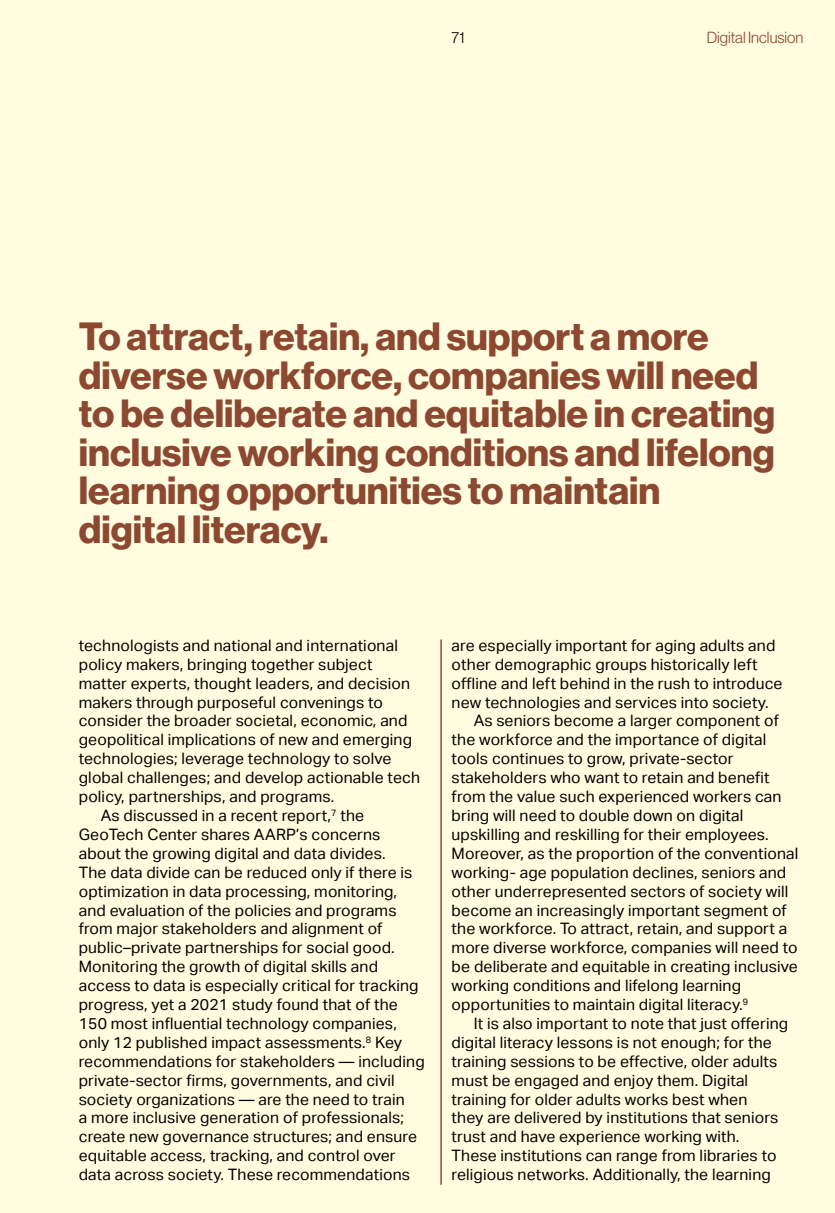
<style>
.page{position:relative;width:835px;height:1213px;background:#fffcdf}
.page>*{position:absolute;margin:0;border:0;box-sizing:border-box;transform-origin:0 0}
.t1{font:38.5px/38.5px "N Haas Grotesk DS Pro 75 Bd";color:#8c4830}
.t2{font:15.75px "Aktiv Grotesk";letter-spacing:.01em;color:#000}
.t3{font:15.75px "N Haas Grotesk DS Pro 45 Lt";color:#8c4830}
.t4{font:15.75px "N Haas Grotesk DS Pro 45 Lt";color:#000}
</style>
<div class="page">
<hr style="left:441px;top:639px;width:1px;height:545px;background:#8c4830">
<p class="t4" style="left:452px;top:28px;width:14px">71</p>
<p class="t3" style="left:707px;top:28px;width:98px">Digital Inclusion</p>
<h1 class="t1" style="left:79px;top:318px;width:698px">To attract, retain, and support a more diverse workforce, companies will need to be deliberate and equitable in creating inclusive working conditions and lifelong learning opportunities to maintain digital literacy.</h1>
<p class="t2" style="left:79px;top:636px;width:321px">technologists and national and international</p>
<p class="t2" style="left:79px;top:655px;width:295px">policy makers, bringing together subject</p>
<p class="t2" style="left:79px;top:674px;width:333px">matter experts, thought leaders, and decision</p>
<p class="t2" style="left:79px;top:693px;width:306px">makers through purposeful convenings to</p>
<p class="t2" style="left:79px;top:712px;width:330px">consider the broader societal, economic, and</p>
<p class="t2" style="left:79px;top:731px;width:335px">geopolitical implications of new and emerging</p>
<p class="t2" style="left:79px;top:749px;width:314px">technologies; leverage technology to solve</p>
<p class="t2" style="left:79px;top:768px;width:343px">global challenges; and develop actionable tech</p>
<p class="t2" style="left:79px;top:787px;width:257px">policy, partnerships, and programs.</p>
<p class="t2" style="left:101px;top:806px;width:265px">As discussed in a recent report,<sup>7</sup> the</p>
<p class="t2" style="left:79px;top:825px;width:303px">GeoTech Center shares AARP’s concerns</p>
<p class="t2" style="left:79px;top:844px;width:308px">about the growing digital and data divides.</p>
<p class="t2" style="left:79px;top:863px;width:335px">The data divide can be reduced only if there is</p>
<p class="t2" style="left:79px;top:882px;width:320px">optimization in data processing, monitoring,</p>
<p class="t2" style="left:79px;top:901px;width:319px">and evaluation of the policies and programs</p>
<p class="t2" style="left:79px;top:920px;width:305px">from major stakeholders and alignment of</p>
<p class="t2" style="left:79px;top:938px;width:317px">public–private partnerships for social good.</p>
<p class="t2" style="left:79px;top:957px;width:301px">Monitoring the growth of digital skills and</p>
<p class="t2" style="left:79px;top:976px;width:341px">access to data is especially critical for tracking</p>
<p class="t2" style="left:79px;top:995px;width:321px">progress, yet a 2021 study found that of the</p>
<p class="t2" style="left:79px;top:1014px;width:320px">150 most influential technology companies,</p>
<p class="t2" style="left:79px;top:1033px;width:325px">only 12 published impact assessments.<sup>8</sup> Key</p>
<p class="t2" style="left:79px;top:1052px;width:347px">recommendations for stakeholders — including</p>
<p class="t2" style="left:79px;top:1071px;width:317px">private-sector firms, governments, and civil</p>
<p class="t2" style="left:79px;top:1090px;width:327px">society organizations — are the need to train</p>
<p class="t2" style="left:79px;top:1109px;width:327px">a more inclusive generation of professionals;</p>
<p class="t2" style="left:79px;top:1127px;width:340px">create new governance structures; and ensure</p>
<p class="t2" style="left:79px;top:1146px;width:318px">equitable access, tracking, and control over</p>
<p class="t2" style="left:79px;top:1165px;width:333px">data across society. These recommendations</p>
<p class="t2" style="left:452px;top:636px;width:325px">are especially important for aging adults and</p>
<p class="t2" style="left:452px;top:655px;width:307px">other demographic groups historically left</p>
<p class="t2" style="left:452px;top:674px;width:332px">offline and left behind in the rush to introduce</p>
<p class="t2" style="left:452px;top:693px;width:318px">new technologies and services into society.</p>
<p class="t2" style="left:474px;top:712px;width:307px">As seniors become a larger component of</p>
<p class="t2" style="left:452px;top:731px;width:316px">the workforce and the importance of digital</p>
<p class="t2" style="left:452px;top:749px;width:283px">tools continues to grow, private-sector</p>
<p class="t2" style="left:452px;top:768px;width:320px">stakeholders who want to retain and benefit</p>
<p class="t2" style="left:452px;top:787px;width:331px">from the value such experienced workers can</p>
<p class="t2" style="left:452px;top:806px;width:293px">bring will need to double down on digital</p>
<p class="t2" style="left:452px;top:825px;width:319px">upskilling and reskilling for their employees.</p>
<p class="t2" style="left:452px;top:844px;width:348px">Moreover, as the proportion of the conventional</p>
<p class="t2" style="left:452px;top:863px;width:336px">working- age population declines, seniors and</p>
<p class="t2" style="left:452px;top:882px;width:338px">other underrepresented sectors of society will</p>
<p class="t2" style="left:452px;top:901px;width:337px">become an increasingly important segment of</p>
<p class="t2" style="left:452px;top:920px;width:337px">the workforce. To attract, retain, and support a</p>
<p class="t2" style="left:452px;top:938px;width:347px">more diverse workforce, companies will need to</p>
<p class="t2" style="left:452px;top:957px;width:348px">be deliberate and equitable in creating inclusive</p>
<p class="t2" style="left:452px;top:976px;width:291px">working conditions and lifelong learning</p>
<p class="t2" style="left:452px;top:995px;width:298px">opportunities to maintain digital literacy.<sup>9</sup></p>
<p class="t2" style="left:474px;top:1014px;width:316px">It is also important to note that just offering</p>
<p class="t2" style="left:452px;top:1033px;width:322px">digital literacy lessons is not enough; for the</p>
<p class="t2" style="left:452px;top:1052px;width:327px">training sessions to be effective, older adults</p>
<p class="t2" style="left:452px;top:1071px;width:298px">must be engaged and enjoy them. Digital</p>
<p class="t2" style="left:452px;top:1090px;width:297px">training for older adults works best when</p>
<p class="t2" style="left:452px;top:1109px;width:328px">they are delivered by institutions that seniors</p>
<p class="t2" style="left:452px;top:1127px;width:289px">trust and have experience working with.</p>
<p class="t2" style="left:452px;top:1146px;width:326px">These institutions can range from libraries to</p>
<p class="t2" style="left:452px;top:1165px;width:321px">religious networks. Additionally, the learning</p>
</div>
